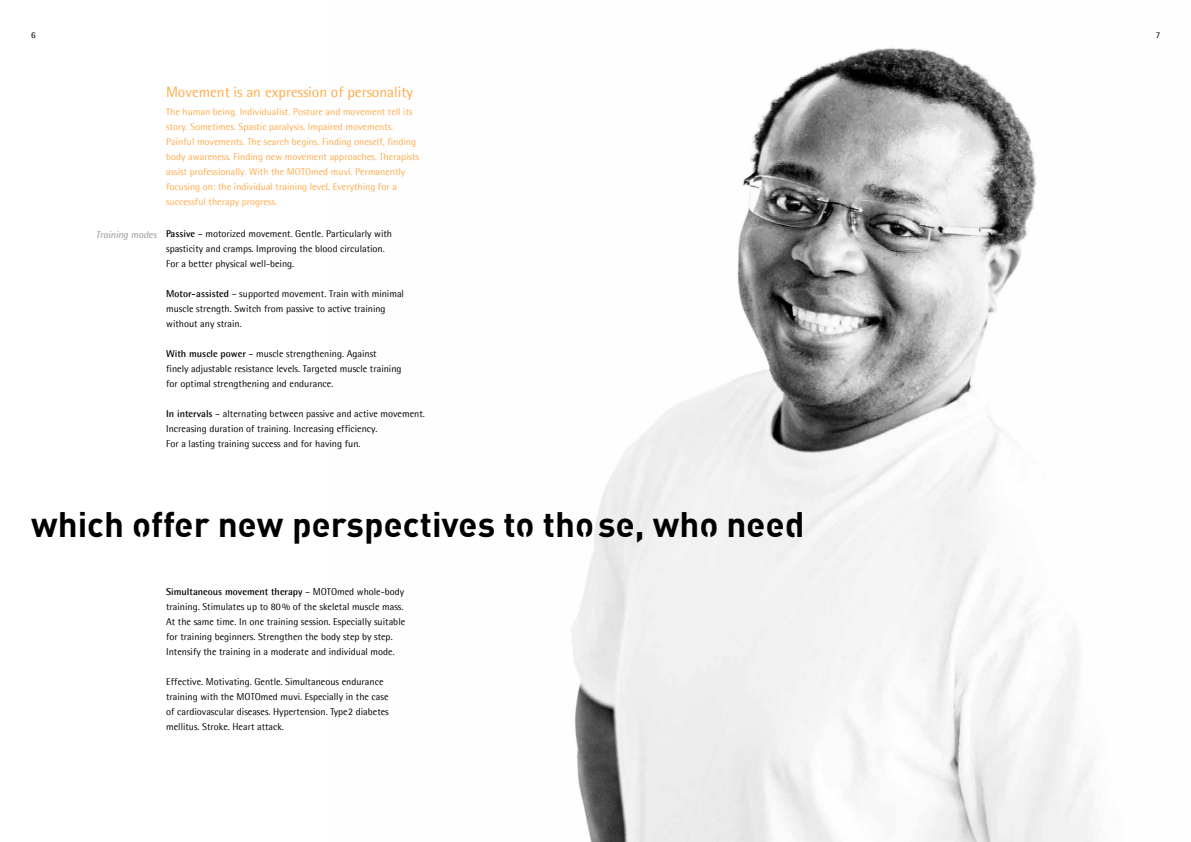
<style>
.page{position:relative;width:1191px;height:842px;background:#fff}
.page>*{position:absolute;margin:0;border:0;box-sizing:border-box;transform-origin:0 0}
.t1{font:700 35px "Streetvertising";color:#000}
.t2{font:15px "Agfa Rotis Semisans";color:#ffab4c}
.t3{font:10px/15px "Agfa Rotis Semisans";color:#000}
.t4{font:10px/15px "Agfa Rotis Semisans";color:#ffab4c}
.t5{font:italic 10px "Agfa Rotis Semisans";color:#939598}
.t6{font:9px "Agfa Rotis Semisans";color:#000}
.s1{font-weight:700}
</style>
<div class="page">
<img style="left:571px;top:47px;width:522px;height:795px">
<p class="t6" style="left:31px;top:31px;width:6px">6</p>
<p class="t6" style="left:1155px;top:31px;width:6px">7</p>
<p class="t5" style="left:96px;top:228px;width:63px">Training modes</p>
<h2 class="t2" style="left:166px;top:85px;width:249px">Movement is an expression of personality</h2>
<p class="t4" style="left:166px;top:104px;width:254px">The human being. Individualist. Posture and movement tell its story. Sometimes. Spastic paralysis. Impaired movements.<br>Painful movements. The search begins. Finding oneself, finding body awareness. Finding new movement approaches. Therapists assist professionally. With the MOTOmed muvi. Permanently focusing on: the individual training level. Everything for a successful therapy progress.</p>
<p class="t3" style="left:166px;top:227px;width:227px"><span class="s1">Passive</span> – motorized movement. Gentle. Particularly with spasticity and cramps. Improving the blood circulation.<br>For a better physical well-being.</p>
<p class="t3" style="left:166px;top:287px;width:239px"><span class="s1">Motor-assisted</span> – supported movement. Train with minimal muscle strength. Switch from passive to active training without any strain.</p>
<p class="t3" style="left:166px;top:347px;width:237px"><span class="s1">With muscle power</span> – muscle strengthening. Against<br>finely adjustable resistance levels. Targeted muscle training for optimal strengthening and endurance.</p>
<p class="t3" style="left:166px;top:407px;width:260px"><span class="s1">In intervals</span> – alternating between passive and active movement.<br>Increasing duration of training. Increasing efficiency.<br>For a lasting training success and for having fun.</p>
<h1 class="t1" style="left:31px;top:501px;width:775px">which offer new perspectives to tho se, who need</h1>
<p class="t3" style="left:166px;top:584px;width:240px"><span class="s1">Simultaneous movement therapy</span> – MOTOmed whole-body training. Stimulates up to 80% of the skeletal muscle mass.<br>At the same time. In one training session. Especially suitable for training beginners. Strengthen the body step by step.<br>Intensify the training in a moderate and individual mode.</p>
<p class="t3" style="left:166px;top:674px;width:224px">Effective. Motivating. Gentle. Simultaneous endurance training with the MOTOmed muvi. Especially in the case of cardiovascular diseases. Hypertension. Type2 diabetes mellitus. Stroke. Heart attack.</p>
</div>
